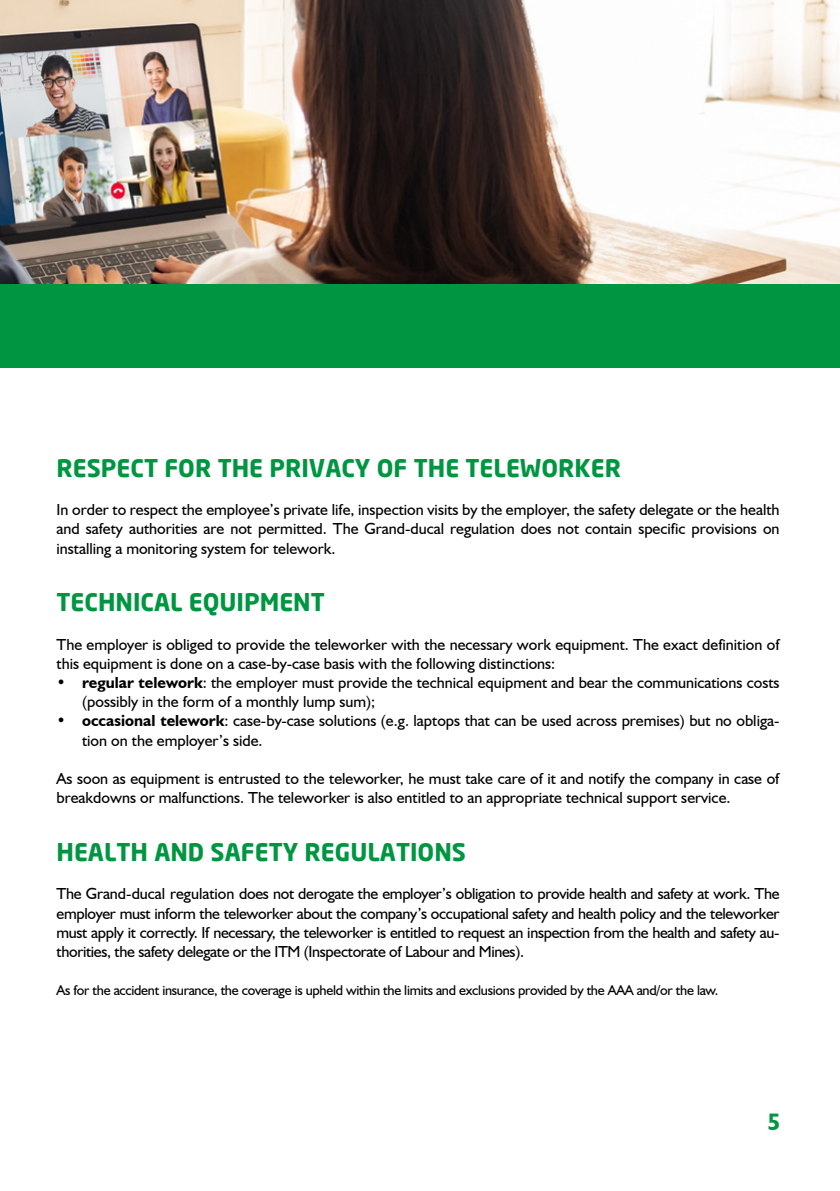
<style>
.page{position:relative;width:840px;height:1191px;background:#fff}
.page>*{position:absolute;margin:0;border:0;box-sizing:border-box;transform-origin:0 0}
.t1{font:700 24px "Neo Sans";color:#009641}
.t2{font:700 23.8px "Humanist 521 BT";color:#009641}
.t3{font:16px/19.2px "Humanist 521 BT";color:#000}
.t4{font:14.2px "Humanist 521 BT";letter-spacing:-.02em;color:#000}
.s1{font-weight:700}
</style>
<div class="page">
<img style="left:0;top:0;width:839px;height:284px">
<div style="left:0;top:284px;width:839px;height:84px;background:#009641"></div>
<h1 class="t1" style="left:56px;top:452px;width:565px">RESPECT FOR THE PRIVACY OF THE TELEWORKER</h1>
<p class="t3" style="left:56px;top:500px;width:724px;text-align:justify">In order to respect the employee’s private life, inspection visits by the employer, the safety delegate or the health and safety authorities are not permitted. The Grand-ducal regulation does not contain specific provisions on installing a monitoring system for telework.</p>
<h1 class="t1" style="left:56px;top:587px;width:270px">TECHNICAL EQUIPMENT</h1>
<p class="t3" style="left:56px;top:634px;width:724px">The employer is obliged to provide the teleworker with the necessary work equipment. The exact definition of this equipment is done on a case-by-case basis with the following distinctions:</p>
<p class="t3" style="left:82px;top:672px;width:698px;text-indent:-26px"><span class="s1">• regular telework</span>: the employer must provide the technical equipment and bear the communications costs (possibly in the form of a monthly lump sum);</p>
<p class="t3" style="left:82px;top:711px;width:698px;text-indent:-26px"><span class="s1">• occasional telework</span>: case-by-case solutions (e.g. laptops that can be used across premises) but no obliga&shy;tion on the employer’s side.</p>
<p class="t3" style="left:56px;top:768px;width:724px">As soon as equipment is entrusted to the teleworker, he must take care of it and notify the company in case of breakdowns or malfunctions. The teleworker is also entitled to an appropriate technical support service.</p>
<h1 class="t1" style="left:56px;top:836px;width:411px">HEALTH AND SAFETY REGULATIONS</h1>
<p class="t3" style="left:56px;top:884px;width:724px;text-align:justify">The Grand-ducal regulation does not derogate the employer’s obligation to provide health and safety at work. The employer must inform the teleworker about the company’s occupational safety and health policy and the teleworker must apply it correctly. If necessary, the teleworker is entitled to request an inspection from the health and safety au&shy;thorities, the safety delegate or the ITM (Inspectorate of Labour and Mines).</p>
<p class="t4" style="left:56px;top:981px;width:663px">As for the accident insurance, the coverage is upheld within the limits and exclusions provided by the AAA and/or the law.</p>
<h2 class="t2" style="left:767px;top:1106px;width:15px">5</h2>
</div>
